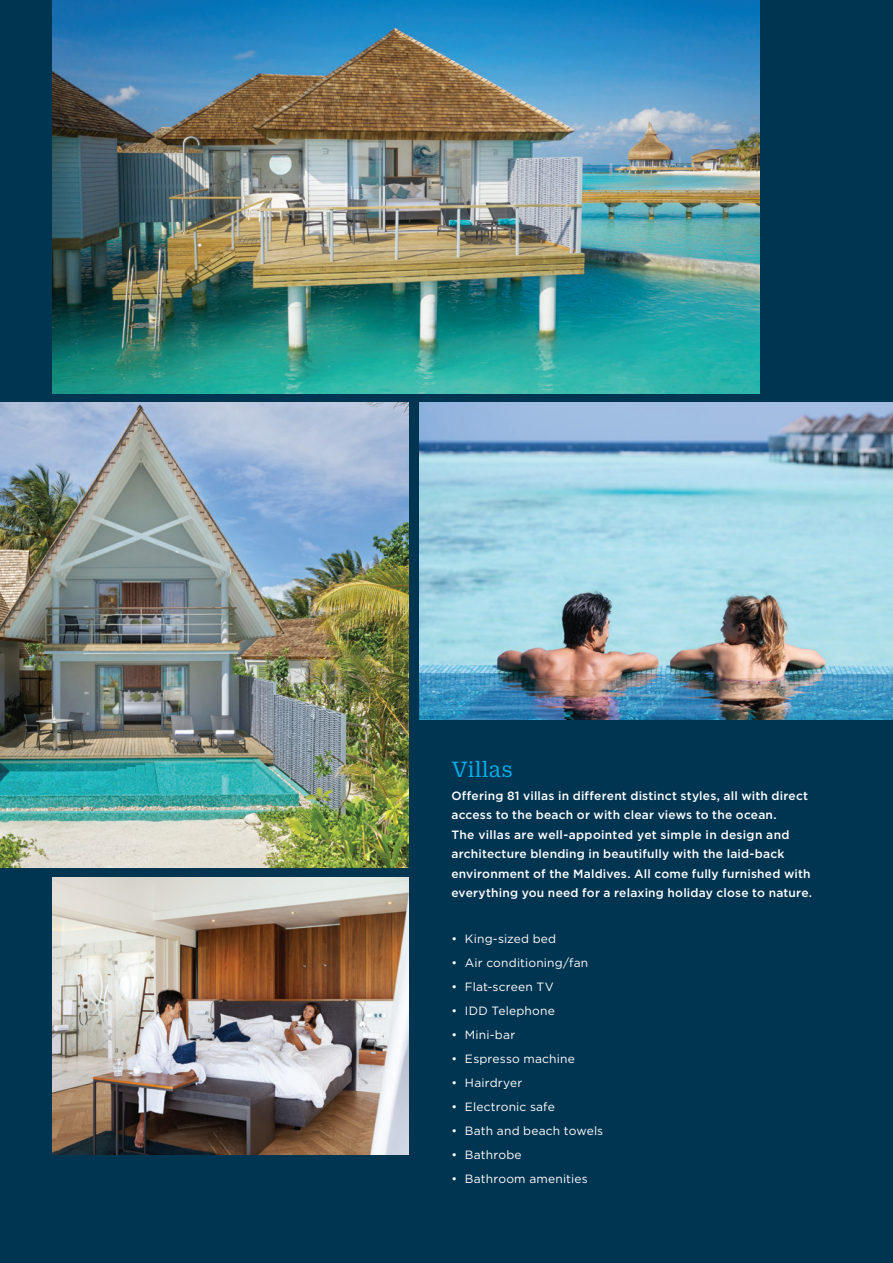
<style>
.page{position:relative;width:893px;height:1263px;background:#003552}
.page>*{position:absolute;margin:0;border:0;box-sizing:border-box;transform-origin:0 0}
.t1{font:24px "Duplicate Ionic";letter-spacing:.025em;color:#00abe7}
.t2{font:500 12px/19.5px "Gotham";letter-spacing:.015em;color:#fff}
.t3{font:12px "Gotham";letter-spacing:.015em;color:#fff}
</style>
<div class="page">
<img style="left:419px;top:403px;width:474px;height:317px">
<img style="left:53px;top:0;width:706px;height:393px">
<img style="left:0;top:403px;width:409px;height:464px">
<img style="left:53px;top:878px;width:356px;height:276px">
<p class="t1" style="left:451px;top:753px;width:63px">Villas</p>
<p class="t2" style="left:451px;top:786px;width:362px">Offering 81 villas in different distinct styles, all with direct access to the beach or with clear views to the ocean.<br>The villas are well-appointed yet simple in design and architecture blending in beautifully with the laid-back environment of the Maldives. All come fully furnished with everything you need for a relaxing holiday close to nature.</p>
<p class="t3" style="left:451px;top:932px;width:106px">• King-sized bed</p>
<p class="t3" style="left:451px;top:956px;width:138px">• Air conditioning/fan</p>
<p class="t3" style="left:451px;top:980px;width:104px">• Flat-screen TV</p>
<p class="t3" style="left:451px;top:1004px;width:105px">• IDD Telephone</p>
<p class="t3" style="left:451px;top:1028px;width:65px">• Mini-bar</p>
<p class="t3" style="left:451px;top:1052px;width:125px">• Espresso machine</p>
<p class="t3" style="left:451px;top:1076px;width:72px">• Hairdryer</p>
<p class="t3" style="left:451px;top:1100px;width:105px">• Electronic safe</p>
<p class="t3" style="left:451px;top:1124px;width:153px">• Bath and beach towels</p>
<p class="t3" style="left:451px;top:1148px;width:72px">• Bathrobe</p>
<p class="t3" style="left:451px;top:1172px;width:138px">• Bathroom amenities</p>
</div>
